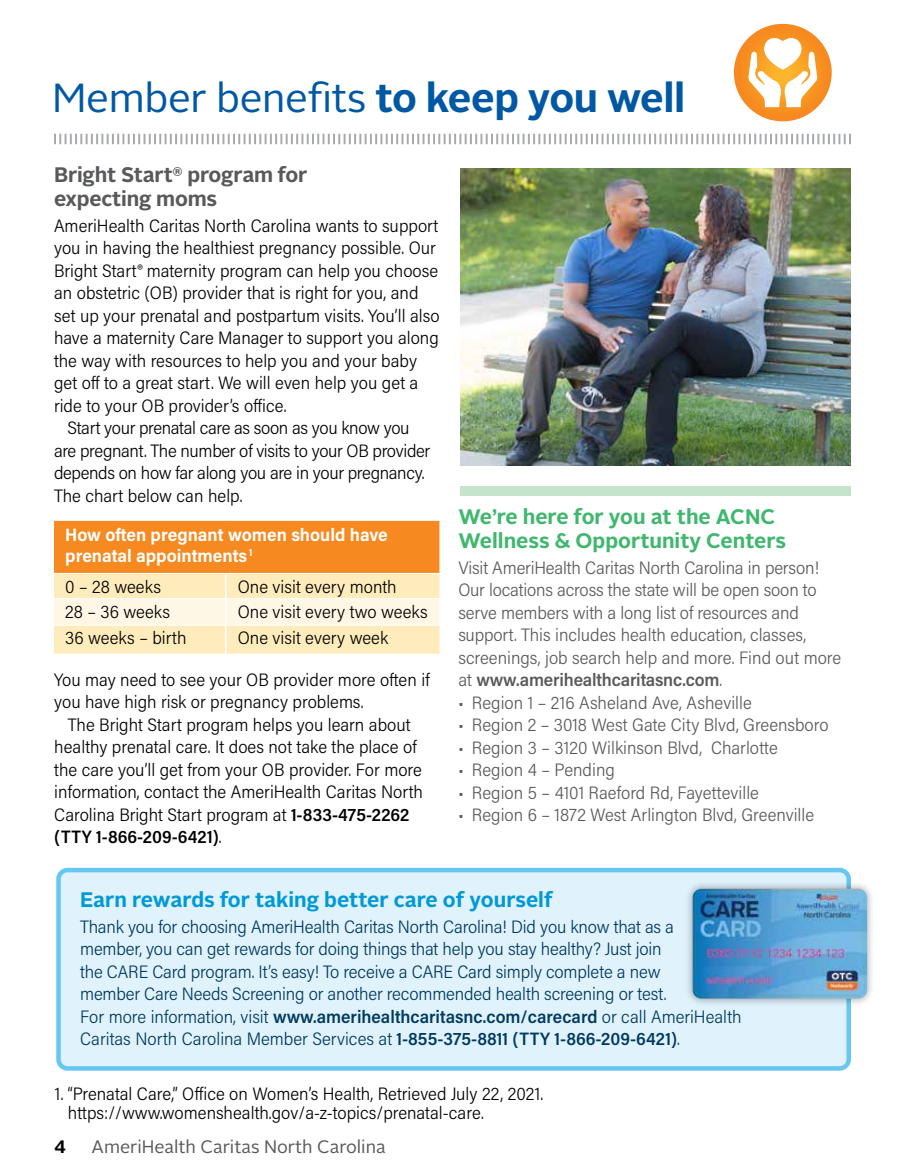
<style>
.page{position:relative;width:905px;height:1175px;background:#fff}
.page>*{position:absolute;margin:0;border:0;box-sizing:border-box;transform-origin:0 0}
.t1{font:40.5px "Alright Sans";letter-spacing:-.01em;color:#0058a4}
.t2{font:700 21px/24px "Alright Sans";color:#3fb76e}
.t3{font:700 21px "Alright Sans";color:#0099d8}
.t4{font:700 21px/24px "Alright Sans";letter-spacing:-.01em;color:#58595b}
.t5{font:300 18px/22.5px "Acumin Pro Semi Cond";color:#000}
.t6{font:300 18px/22.5px "Acumin Pro Semi Cond";color:#58595b}
.t7{font:300 18px/22.5px "Acumin Pro Semi Cond";letter-spacing:-.01em;color:#003a5d}
.t8{font:300 18px/22.5px "Acumin Pro Semi Cond";letter-spacing:-.02em;color:#000}
.t9{font:700 18px/21px "Acumin Pro Semi Cond";color:#fff}
.t10{font:18px "Alright Sans";color:#58595b}
.t11{font:700 18px "Alright Sans";color:#000}
.s1{font-weight:700}
.s2{font-weight:600}
</style>
<div class="page">
<div style="left:226px;top:598px;width:214px;height:27px;background:#fff7e5"></div>
<div style="left:53px;top:598px;width:173px;height:27px;background:#fff7e5"></div>
<svg style="left:54px;top:134px;width:796px;height:10px"></svg>
<div style="left:460px;top:486px;width:390px;height:10px;background:#c6e4cb"></div>
<div style="left:734px;top:24px;width:97px;height:97px;background:#f68b1f;border-radius:49px"></div>
<svg style="left:748px;top:38px;width:69px;height:69px"></svg>
<div style="left:53px;top:520px;width:387px;height:53px;background:#f6891f"></div>
<div style="left:53px;top:573px;width:173px;height:25px;background:#ffecbc"></div>
<div style="left:226px;top:573px;width:214px;height:25px;background:#ffecbc"></div>
<div style="left:53px;top:625px;width:173px;height:29px;background:#ffecbc"></div>
<div style="left:226px;top:625px;width:214px;height:29px;background:#ffecbc"></div>
<hr style="left:54px;top:573px;width:172px;height:1px;background:#fff">
<hr style="left:226px;top:573px;width:213px;height:1px;background:#fff">
<hr style="left:54px;top:598px;width:171px;height:1px;background:#fff">
<hr style="left:226px;top:598px;width:213px;height:1px;background:#fff">
<hr style="left:54px;top:625px;width:171px;height:1px;background:#fff">
<hr style="left:226px;top:625px;width:213px;height:1px;background:#fff">
<hr style="left:52px;top:519px;width:174px;height:2px;background:#fff">
<hr style="left:52px;top:521px;width:2px;height:52px;background:#fff">
<hr style="left:226px;top:519px;width:215px;height:2px;background:#fff">
<hr style="left:439px;top:521px;width:2px;height:52px;background:#fff">
<hr style="left:52px;top:573px;width:2px;height:25px;background:#fff">
<hr style="left:439px;top:573px;width:2px;height:25px;background:#fff">
<hr style="left:52px;top:598px;width:2px;height:27px;background:#fff">
<hr style="left:439px;top:598px;width:2px;height:27px;background:#fff">
<hr style="left:52px;top:625px;width:2px;height:28px;background:#fff">
<svg style="left:225px;top:574px;width:1px;height:79px"></svg>
<hr style="left:439px;top:625px;width:2px;height:28px;background:#fff">
<hr style="left:52px;top:653px;width:174px;height:2px;background:#fff">
<hr style="left:226px;top:653px;width:215px;height:2px;background:#fff">
<img style="left:460px;top:169px;width:390px;height:296px">
<div style="left:58px;top:870px;width:790px;height:198px;background:#e0f2fc;border-radius:9px"></div>
<div style="left:56px;top:867px;width:794px;height:203px;border:4px solid #66c8f2;border-radius:9px"></div>
<div style="left:684px;top:880px;width:191px;height:126px;background:#000;opacity:.35"></div>
<img style="left:692px;top:888px;width:175px;height:110px">
<h1 class="t1" style="left:52px;top:70px;width:634px">Member benefts <span class="s1">to keep you well</span></h1>
<h3 class="t4" style="left:54px;top:163px;width:255px">Bright Start<sup>®</sup> program for expecting moms</h3>
<p class="t5" style="left:54px;top:213px;width:387px">AmeriHealth Caritas North Carolina wants to support you in having the healthiest pregnancy possible. Our Bright Start® maternity program can help you choose an obstetric (OB) provider that is right for you, and set up your prenatal and postpartum visits. You’ll also have a maternity Care Manager to support you along the way with resources to help you and your baby get of to a great start. We will even help you get a ride to your OB provider’s ofice.</p>
<p class="t8" style="left:54px;top:416px;width:377px;text-indent:14px">Start your prenatal care as soon as you know you are pregnant. The number of visits to your OB provider depends on how far along you are in your pregnancy.<br>The chart below can help.</p>
<p class="t9" style="left:65px;top:524px;width:324px">How often pregnant women should have prenatal appointments <sup>1</sup></p>
<p class="t5" style="left:65px;top:574px;width:97px">0 – 28 weeks</p>
<p class="t5" style="left:238px;top:574px;width:160px">One visit every month</p>
<p class="t5" style="left:65px;top:599px;width:106px">28 – 36 weeks</p>
<p class="t5" style="left:238px;top:599px;width:191px">One visit every two weeks</p>
<p class="t5" style="left:65px;top:626px;width:123px">36 weeks – birth</p>
<p class="t5" style="left:238px;top:626px;width:152px">One visit every week</p>
<p class="t5" style="left:54px;top:667px;width:377px">You may need to see your OB provider more often if you have high risk or pregnancy problems.</p>
<p class="t5" style="left:54px;top:712px;width:370px;text-indent:14px">The Bright Start program helps you learn about healthy prenatal care. It does not take the place of the care you’ll get from your OB provider. For more information, contact the AmeriHealth Caritas North Carolina Bright Start program at <span class="s2">1-833-475-2262 (TTY 1-866-209-6421)</span>.</p>
<h3 class="t2" style="left:458px;top:505px;width:329px">We’re here for you at the ACNC<br>Wellness &amp; Opportunity Centers</h3>
<p class="t6" style="left:458px;top:555px;width:384px">Visit AmeriHealth Caritas North Carolina in person!<br>Our locations across the state will be open soon to serve members with a long list of resources and support. This includes health education, classes, screenings, job search help and more. Find out more at <span class="s2">www.amerihealthcaritasnc.com</span>.</p>
<p class="t6" style="left:458px;top:690px;width:295px">• Region 1 – 216 Asheland Ave, Asheville</p>
<p class="t6" style="left:458px;top:713px;width:372px">• Region 2 – 3018 West Gate City Blvd, Greensboro</p>
<p class="t6" style="left:458px;top:735px;width:321px">• Region 3 – 3120 Wilkinson Blvd, Charlotte</p>
<p class="t6" style="left:458px;top:758px;width:158px">• Region 4 – Pending</p>
<p class="t6" style="left:458px;top:780px;width:302px">• Region 5 – 4101 Raeford Rd, Fayetteville</p>
<p class="t6" style="left:458px;top:803px;width:357px">• Region 6 – 1872 West Arlington Blvd, Greenville</p>
<p class="t3" style="left:80px;top:885px;width:474px">Earn rewards for taking better care of yourself</p>
<p class="t7" style="left:80px;top:914px;width:663px">Thank you for choosing AmeriHealth Caritas North Carolina! Did you know that as a<br>member, you can get rewards for doing things that help you stay healthy? Just join<br>the CARE Card program. It’s easy! To receive a CARE Card simply complete a new<br>member Care Needs Screening or another recommended health screening or test.<br>For more information, visit <span class="s2">www.amerihealthcaritasnc.com/carecard</span> or call AmeriHealth Caritas North Carolina Member Services at <span class="s2">1-855-375-8811 (TTY 1-866-209-6421)</span>.</p>
<p class="t5" style="left:68px;top:1082px;width:477px;line-height:19.5px;text-indent:-13px">1. “Prenatal Care,” Ofice on Women’s Health, Retrieved July 22, 2021. https://www.womenshealth.gov/a-z-topics/prenatal-care.</p>
<p class="t11" style="left:54px;top:1133px;width:13px">4</p>
<p class="t10" style="left:91px;top:1134px;width:295px">AmeriHealth Caritas North Carolina</p>
</div>
